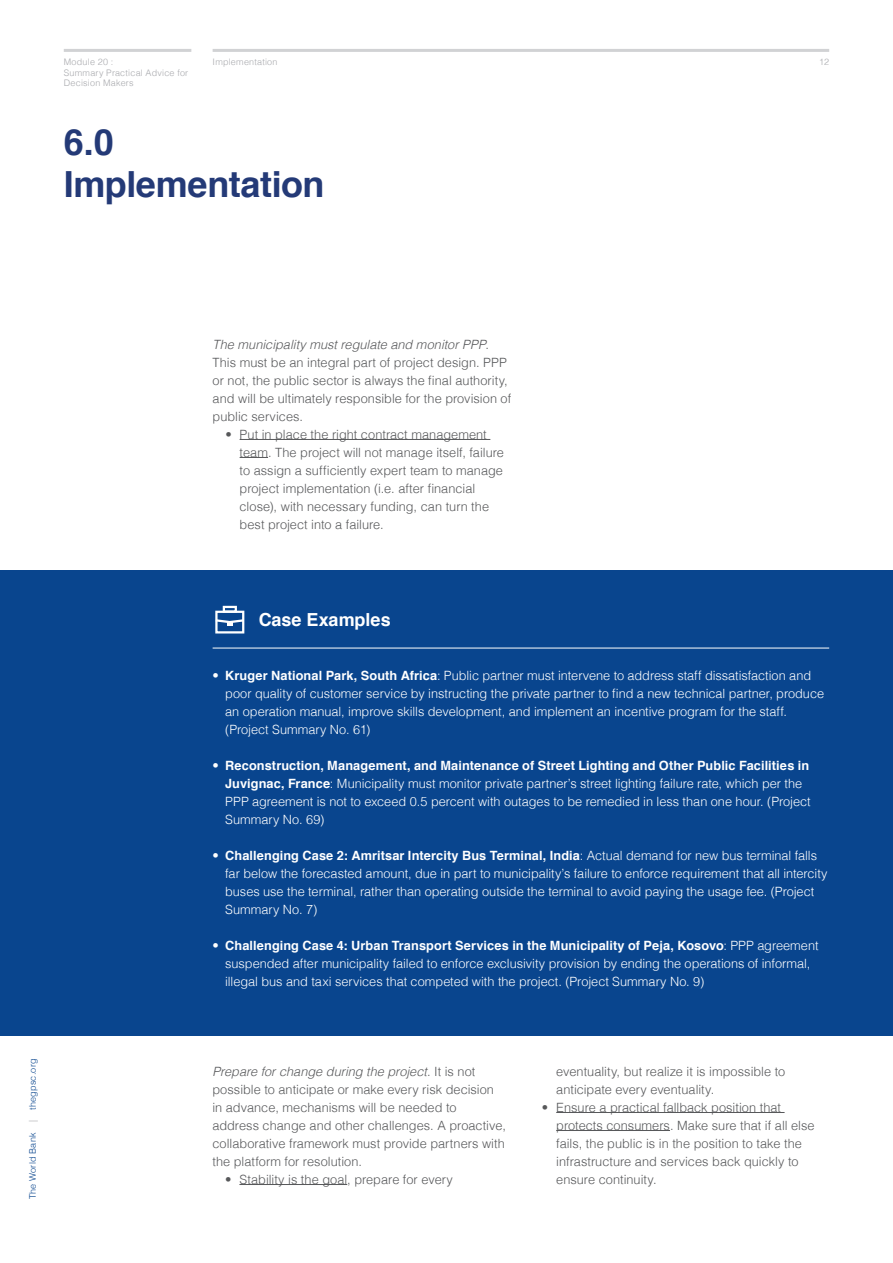
<style>
.page{position:relative;width:893px;height:1263px;background:#fff}
.page>*{position:absolute;margin:0;border:0;box-sizing:border-box;transform-origin:0 0}
.t1{font:700 36px "Helvetica";letter-spacing:-.01em;color:#243a77}
.t2{font:700 18px "Helvetica";color:#fff}
.t3{font:300 12.75px/18px "Helvetica";color:#fff}
.Body_Text{font:300 12.75px/18px "Helvetica";color:#57585a}
.t4{font:300 9px/10.5px "Helvetica";letter-spacing:.025em;color:#a8a9ad}
.t5{font:300 9px "Helvetica";letter-spacing:.025em;color:#09458e}
.s1{color:#a8a9ad}
.s2{font-style:italic}
.s3{font-weight:700}
</style>
<div class="page">
<hr style="left:64px;top:49px;width:127px;height:3px;background:#d1d2d4">
<hr style="left:213px;top:49px;width:616px;height:3px;background:#d1d2d4">
<hr style="left:240px;top:439px;width:250px;height:1px;background:#57585a">
<svg style="left:240px;top:457px;width:28px;height:1px"></svg>
<hr style="left:239px;top:1184px;width:108px;height:1px;background:#57585a">
<hr style="left:556px;top:1112px;width:229px;height:1px;background:#57585a">
<hr style="left:556px;top:1130px;width:114px;height:1px;background:#57585a">
<div style="left:0;top:570px;width:893px;height:466px;background:#09458e"></div>
<hr style="left:213px;top:648px;width:616px;height:1px;background:#fff">
<div style="left:215px;top:611px;width:29px;height:22px;border:2px solid #fff"></div>
<div style="left:223px;top:606px;width:14px;height:7px;border:2px solid #fff"></div>
<svg style="left:215px;top:618px;width:30px;height:7px"></svg>
<hr style="left:892px;top:469px;width:1px;height:609px;background:#09458e">
<p class="t4" style="left:64px;top:56px;width:126px">Module 20 :<br>Summary Practical Advice for<br>Decision Makers</p>
<p class="t4" style="left:213px;top:56px;width:66px">Implementation</p>
<p class="t4" style="left:819px;top:56px;width:11px">12</p>
<p class="t1" style="left:64px;top:113px;width:52px">6.0</p>
<p class="t1" style="left:64px;top:155px;width:262px">Implementation</p>
<p class="t5" style="left:25px;top:1199px;width:142px;rotate:-90deg">The World Bank <span class="s1">|</span> thegpsc.org</p>
<p class="Body_Text" style="left:213px;top:334px;width:300px"><span class="s2">The municipality must regulate and monitor PPP</span>.<br>This must be an integral part of project design. PPP or not, the public sector is always the final authority, and will be ultimately responsible for the provision of public services.</p>
<p class="Body_Text" style="left:240px;top:424px;width:266px;text-indent:-14px">• Put in place the right contract management team. The project will not manage itself, failure to assign a sufficiently expert team to manage project implementation (i.e. after financial close), with necessary funding, can turn the best project into a failure.</p>
<p class="t2" style="left:259px;top:605px;width:134px">Case Examples</p>
<p class="t3" style="left:225px;top:665px;width:600px;text-indent:-13px">• <span class="s3">Kruger National Park, South Africa</span>: Public partner must intervene to address staff dissatisfaction and poor quality of customer service by instructing the private partner to find a new technical partner, produce an operation manual, improve skills development, and implement an incentive program for the staff. (Project Summary No. 61)</p>
<p class="t3" style="left:225px;top:755px;width:587px;text-indent:-13px">• <span class="s3">Reconstruction, Management, and Maintenance of Street Lighting and Other Public Facilities in Juvignac, France</span>: Municipality must monitor private partner’s street lighting failure rate, which per the PPP agreement is not to exceed 0.5 percent with outages to be remedied in less than one hour. (Project Summary No. 69)</p>
<p class="t3" style="left:225px;top:845px;width:604px;text-indent:-13px">• <span class="s3">Challenging Case 2: Amritsar Intercity Bus Terminal, India</span>: Actual demand for new bus terminal falls far below the forecasted amount, due in part to municipality’s failure to enforce requirement that all intercity buses use the terminal, rather than operating outside the terminal to avoid paying the usage fee. (Project Summary No. 7)</p>
<p class="t3" style="left:225px;top:935px;width:595px;text-indent:-13px">• <span class="s3">Challenging Case 4: Urban Transport Services in the Municipality of Peja, Kosovo</span>: PPP agreement suspended after municipality failed to enforce exclusivity provision by ending the operations of informal, illegal bus and taxi services that competed with the project. (Project Summary No. 9)</p>
<p class="Body_Text" style="left:212px;top:1061px;width:295px"><span class="s2">Prepare for change during the project</span>. It is not possible to anticipate or make every risk decision in advance, mechanisms will be needed to address change and other challenges. A proactive, collaborative framework must provide partners with the platform for resolution.</p>
<p class="Body_Text" style="left:225px;top:1169px;width:229px">• Stability is the goal, prepare for every</p>
<p class="Body_Text" style="left:556px;top:1061px;width:230px">eventuality, but realize it is impossible to anticipate every eventuality.</p>
<p class="Body_Text" style="left:556px;top:1097px;width:260px;text-indent:-14px">• Ensure a practical fallback position that protects consumers. Make sure that if all else fails, the public is in the position to take the infrastructure and services back quickly to ensure continuity.</p>
</div>
